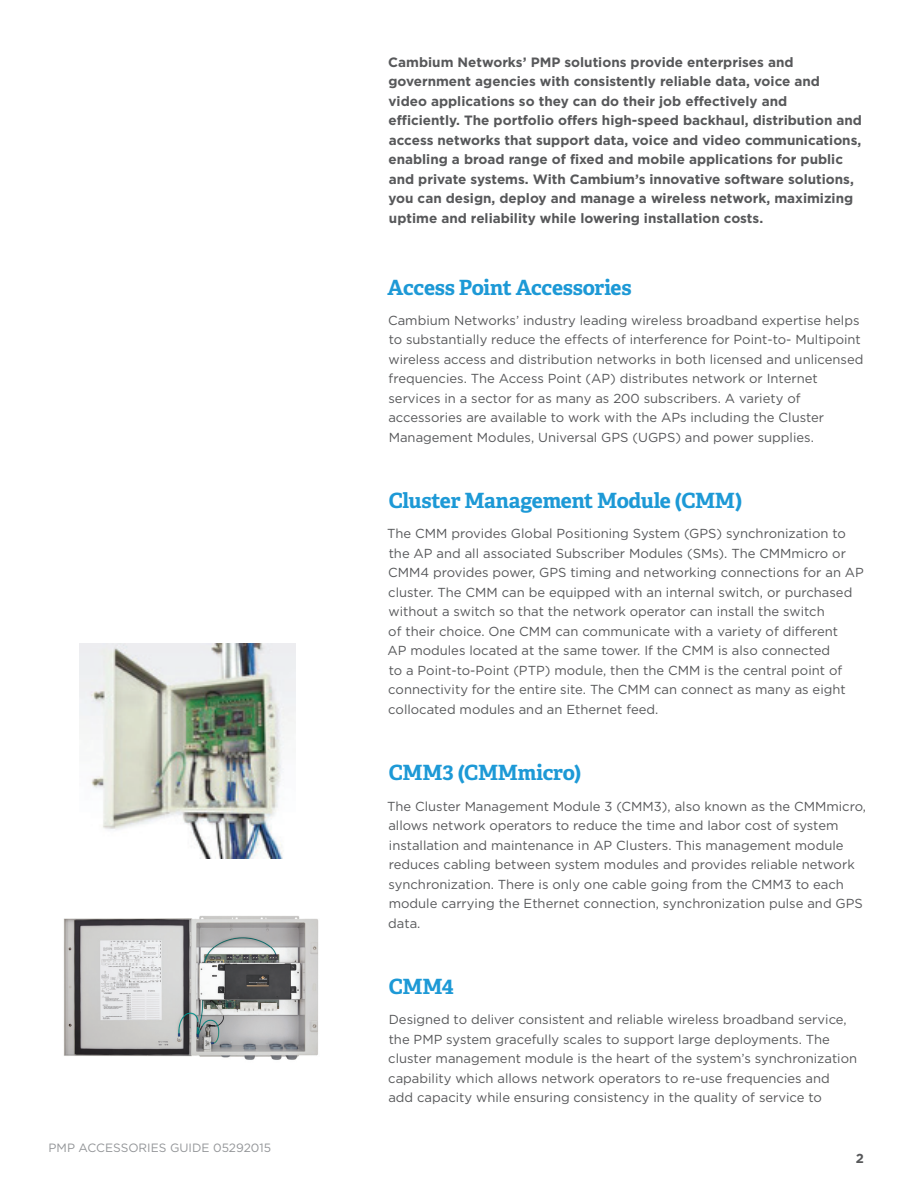
<style>
.page{position:relative;width:918px;height:1188px;background:#fff}
.page>*{position:absolute;margin:0;border:0;box-sizing:border-box;transform-origin:0 0}
.t1{font:700 21px "Adelle";letter-spacing:-.015em;color:#1d99d6}
.t2{font:700 13.5px/19.5px "Gotham";color:#57585a}
.t3{font:13.05px/19.5px "Gotham";color:#57585a}
.t4{font:700 13.05px "Gotham";color:#57585a}
.t5{font:12px "Gotham";color:#939598}
</style>
<div class="page">
<img style="left:79px;top:644px;width:216px;height:214px">
<img style="left:63px;top:916px;width:256px;height:144px">
<p class="t5" style="left:49px;top:1141px;width:224px">PMP ACCESSORIES GUIDE 05292015</p>
<p class="t2" style="left:388px;top:52px;width:475px">Cambium Networks’ PMP solutions provide enterprises and government agencies with consistently reliable data, voice and<br>video applications so they can do their job effectively and efficiently. The portfolio offers high-speed backhaul, distribution and access networks that support data, voice and video communications, enabling a broad range of fixed and mobile applications for public and private systems. With Cambium’s innovative software solutions, you can design, deploy and manage a wireless network, maximizing uptime and reliability while lowering installation costs.</p>
<h1 class="t1" style="left:388px;top:274px;width:246px">Access Point Accessories</h1>
<p class="t3" style="left:388px;top:310px;width:477px">Cambium Networks’ industry leading wireless broadband expertise helps to substantially reduce the effects of interference for Point-to- Multipoint wireless access and distribution networks in both licensed and unlicensed frequencies. The Access Point (AP) distributes network or Internet services in a sector for as many as 200 subscribers. A variety of accessories are available to work with the APs including the Cluster Management Modules, Universal GPS (UGPS) and power supplies.</p>
<h1 class="t1" style="left:389px;top:487px;width:355px">Cluster Management Module (CMM)</h1>
<p class="t3" style="left:387px;top:524px;width:478px">The CMM provides Global Positioning System (GPS) synchronization to the AP and all associated Subscriber Modules (SMs). The CMMmicro or CMM4 provides power, GPS timing and networking connections for an AP cluster. The CMM can be equipped with an internal switch, or purchased without a switch so that the network operator can install the switch<br>of their choice. One CMM can communicate with a variety of different<br>AP modules located at the same tower. If the CMM is also connected<br>to a Point-to-Point (PTP) module, then the CMM is the central point of connectivity for the entire site. The CMM can connect as many as eight collocated modules and an Ethernet feed.</p>
<h1 class="t1" style="left:389px;top:759px;width:194px">CMM3 (CMMmicro)</h1>
<p class="t3" style="left:387px;top:796px;width:480px">The Cluster Management Module 3 (CMM3), also known as the CMMmicro, allows network operators to reduce the time and labor cost of system installation and maintenance in AP Clusters. This management module reduces cabling between system modules and provides reliable network synchronization. There is only one cable going from the CMM3 to each module carrying the Ethernet connection, synchronization pulse and GPS data.</p>
<h1 class="t1" style="left:389px;top:973px;width:67px">CMM4</h1>
<p class="t3" style="left:388px;top:1010px;width:470px">Designed to deliver consistent and reliable wireless broadband service, the PMP system gracefully scales to support large deployments. The cluster management module is the heart of the system’s synchronization capability which allows network operators to re-use frequencies and add capacity while ensuring consistency in the quality of service to</p>
<p class="t4" style="left:856px;top:1151px;width:10px">2</p>
</div>
